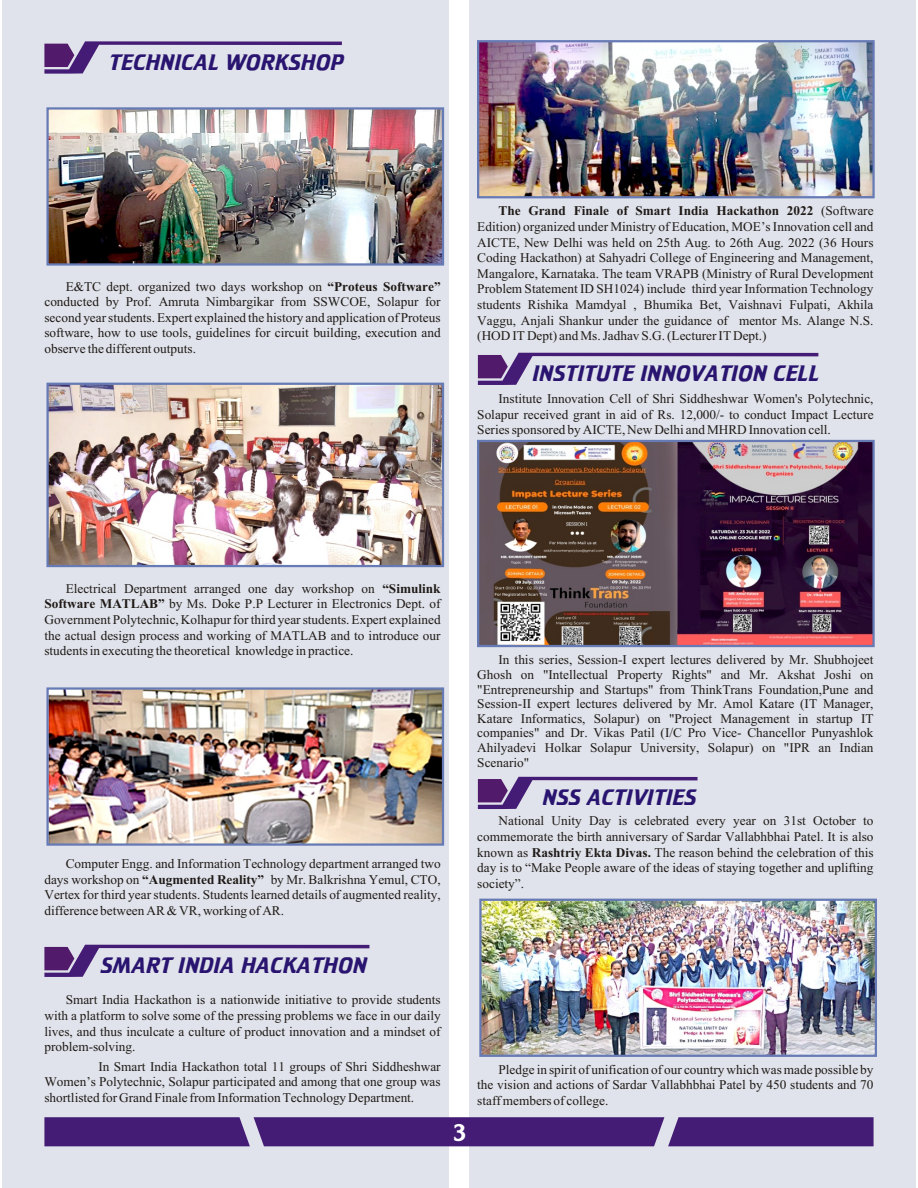
<style>
.page{position:relative;width:918px;height:1188px;background:#fff}
.page>*{position:absolute;margin:0;border:0;box-sizing:border-box;transform-origin:0 0}
.t1{font:22.5px "SHREE ENG7";color:#fff;scale:.95 1}
.t2{font:19.5px "SHREE ENG7";color:#291470}
.t3{font:16.5px/15.6px "Aparajita";color:#1f1a17;text-align:justify}
.s1{font-weight:700}
</style>
<div class="page">
<div style="left:2px;top:0;width:446px;height:1188px;background:#e0e3eb"></div>
<div style="left:470px;top:0;width:446px;height:1188px;background:#e0e3eb"></div>
<svg style="left:44px;top:41px;width:298px;height:33px"></svg>
<img style="left:49px;top:386px;width:392px;height:178px">
<div style="left:46px;top:383px;width:398px;height:184px;border:2px solid #667ab5"></div>
<img style="left:49px;top:110px;width:392px;height:153px">
<div style="left:46px;top:107px;width:398px;height:159px;border:2px solid #667ab5"></div>
<img style="left:49px;top:690px;width:392px;height:153px">
<div style="left:46px;top:687px;width:398px;height:159px;border:2px solid #667ab5"></div>
<svg style="left:44px;top:945px;width:325px;height:32px"></svg>
<img style="left:480px;top:43px;width:392px;height:152px">
<div style="left:477px;top:40px;width:398px;height:158px;border:2px solid #667ab5"></div>
<svg style="left:478px;top:777px;width:220px;height:32px"></svg>
<svg style="left:44px;top:1117px;width:830px;height:29px;background:#4b247a"></svg>
<img style="left:482px;top:902px;width:392px;height:152px">
<div style="left:479px;top:899px;width:398px;height:158px;border:2px solid #667ab5"></div>
<svg style="left:478px;top:353px;width:340px;height:32px"></svg>
<img style="left:480px;top:443px;width:392px;height:201px">
<div style="left:477px;top:440px;width:398px;height:207px;border:2px solid #667ab5"></div>
<p class="t2" style="left:108px;top:54px;width:236px">TECHNICAL WORKSHOP</p>
<p class="t3" style="left:44px;top:279px;width:398px;text-indent:21px">E&amp;TC dept. organized two days workshop on <span class="s1">“Proteus Software” </span>conducted by Prof. Amruta Nimbargikar from SSWCOE, Solapur for second year students. Expert explained the history and application of Proteus software, how to use tools, guidelines for circuit building, execution and observe the different outputs.</p>
<p class="t3" style="left:477px;top:203px;width:398px;text-indent:21px"><span class="s1">The Grand Finale of Smart India Hackathon 2022</span> (Software Edition) organized under Ministry of Education, MOE’s Innovation cell and AICTE, New Delhi was held on 25th Aug. to 26th Aug. 2022 (36 Hours Coding Hackathon) at Sahyadri College of Engineering and Management, Mangalore, Karnataka. The team VRAPB (Ministry of Rural Development Problem Statement ID SH1024) include third year Information Technology students Rishika Mamdyal , Bhumika Bet, Vaishnavi Fulpati, Akhila Vaggu, Anjali Shankur under the guidance of mentor Ms. Alange N.S. (HOD IT Dept) and Ms. Jadhav S.G. (Lecturer IT Dept.)</p>
<p class="t2" style="left:531px;top:365px;width:288px">INSTITUTE INNOVATION CELL</p>
<p class="t3" style="left:477px;top:391px;width:398px;text-indent:21px">Institute Innovation Cell of Shri Siddheshwar Women's Polytechnic, Solapur received grant in aid of Rs. 12,000/- to conduct Impact Lecture Series sponsored by AICTE, New Delhi and MHRD Innovation cell.</p>
<p class="t3" style="left:44px;top:581px;width:398px;text-indent:21px">Electrical Department arranged one day workshop on <span class="s1">“Simulink Software MATLAB”</span> by Ms. Doke P.P Lecturer in Electronics Dept. of Government Polytechnic, Kolhapur for third year students. Expert explained the actual design process and working of MATLAB and to introduce our students in executing the theoretical knowledge in practice.</p>
<p class="t3" style="left:44px;top:856px;width:398px;text-indent:21px">Computer Engg. and Information Technology department arranged two days workshop on <span class="s1">“Augmented Reality”</span> by Mr. Balkrishna Yemul, CTO, Vertex for third year students. Students learned details of augmented reality, difference between AR &amp; VR, working of AR.</p>
<p class="t2" style="left:100px;top:957px;width:268px">SMART INDIA HACKATHON</p>
<p class="t3" style="left:44px;top:993px;width:398px;text-indent:21px">Smart India Hackathon is a nationwide initiative to provide students with a platform to solve some of the pressing problems we face in our daily lives, and thus inculcate a culture of product innovation and a mindset of problem-solving.</p>
<p class="t3" style="left:44px;top:1059px;width:398px;text-indent:54px">In Smart India Hackathon total 11 groups of Shri Siddheshwar Women’s Polytechnic, Solapur participated and among that one group was shortlisted for Grand Finale from Information Technology Department.</p>
<p class="t3" style="left:477px;top:653px;width:398px;line-height:14.5px;text-indent:21px">In this series, Session-I expert lectures delivered by Mr. Shubhojeet Ghosh on "Intellectual Property Rights" and Mr. Akshat Joshi on "Entrepreneurship and Startups" from ThinkTrans Foundation,Pune and Session-II expert lectures delivered by Mr. Amol Katare (IT Manager, Katare Informatics, Solapur) on "Project Management in startup IT companies" and Dr. Vikas Patil (I/C Pro Vice- Chancellor Punyashlok Ahilyadevi Holkar Solapur University, Solapur) on "IPR an Indian Scenario"</p>
<p class="t2" style="left:541px;top:789px;width:155px">NSS ACTIVITIES</p>
<p class="t3" style="left:477px;top:814px;width:398px;text-indent:21px">National Unity Day is celebrated every year on 31st October to commemorate the birth anniversary of Sardar Vallabhbhai Patel. It is also known as <span class="s1">Rashtriy Ekta Divas.</span> The reason behind the celebration of this day is to “Make People aware of the ideas of staying together and uplifting society”.</p>
<h1 class="t1" style="left:453px;top:1123px;width:16px">3</h1>
<p class="t3" style="left:477px;top:1062px;width:398px;text-indent:21px">Pledge in spirit of unification of our country which was made possible by the vision and actions of Sardar Vallabhbhai Patel by 450 students and 70 staff members of college.</p>
</div>
